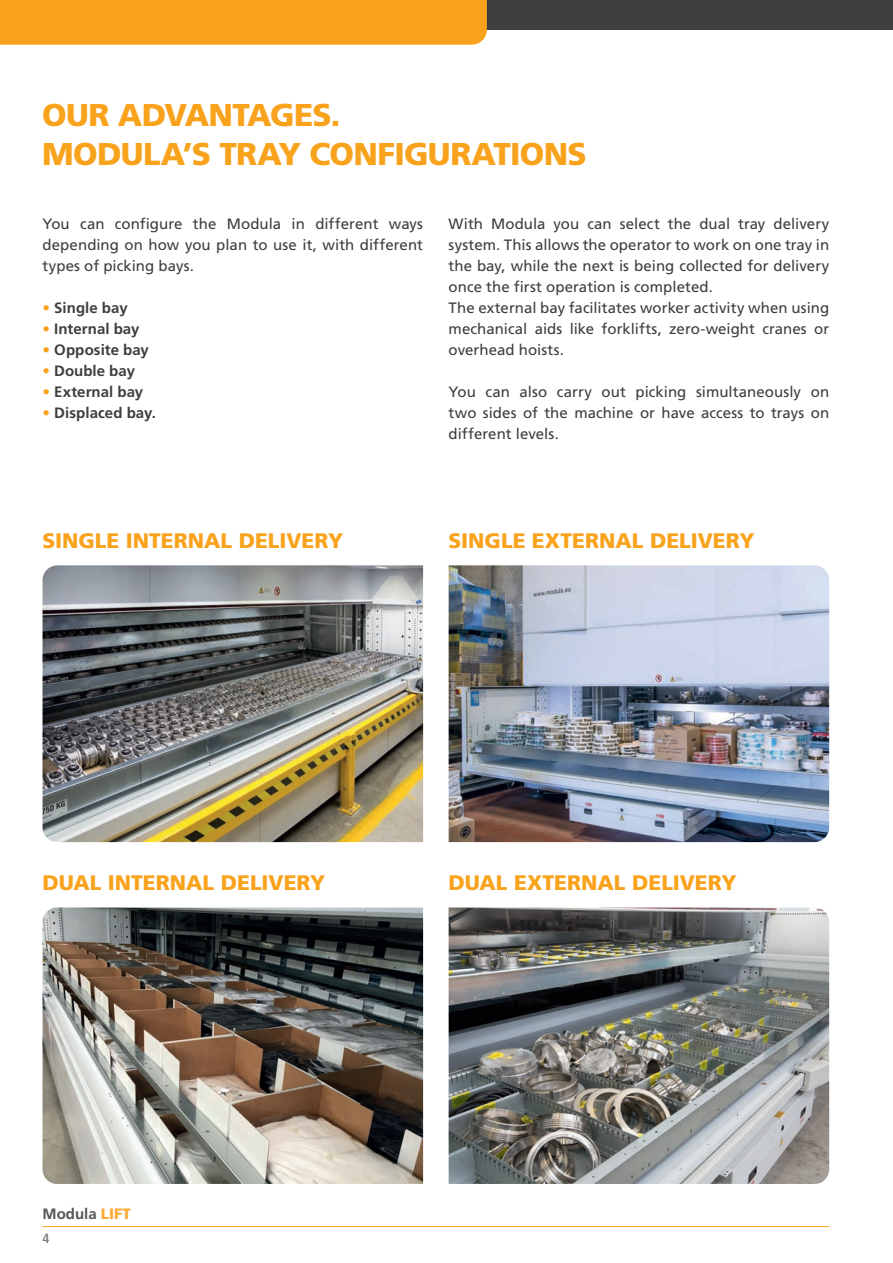
<style>
.page{position:relative;width:893px;height:1263px;background:#fff}
.page>*{position:absolute;margin:0;border:0;box-sizing:border-box;transform-origin:0 0}
.t1{font:900 31.5px/39px "Frutiger LT Std";letter-spacing:-.02em;color:#f9a21c}
.t2{font:900 21px "Frutiger LT Std";color:#f9a21c}
.t3{font:15px/21px "Frutiger LT Std";color:#3e3e3f;text-align:justify}
.t4{font:700 15px "Frutiger LT Std";letter-spacing:.005em;color:#3e3e3f}
.t5{font:700 15px "Frutiger LT Std";color:#545557}
.t6{font:700 condensed 13.5px "Frutiger LT Std";color:#7a7c7f}
.s1{color:#f9a21c}
.s2{font-weight:900;color:#faaa34}
</style>
<div class="page">
<div style="left:0;top:0;width:893px;height:30px;background:#3e3e3f"></div>
<div style="left:0;top:0;width:487px;height:45px;background:#f9a21c"></div>
<hr style="left:43px;top:1226px;width:786px;height:1px;background:#f9a21c">
<img style="left:449px;top:565px;width:380px;height:277px">
<img style="left:449px;top:907px;width:380px;height:277px">
<img style="left:43px;top:565px;width:380px;height:277px">
<img style="left:43px;top:907px;width:380px;height:277px">
<h1 class="t1" style="left:42px;top:95px;width:546px">OUR ADVANTAGES.<br>MODULA’S TRAY CONFIGURATIONS</h1>
<p class="t3" style="left:43px;top:213px;width:382px">You can configure the Modula in different ways depending on how you plan to use it, with different types of picking bays.</p>
<p class="t4" style="left:43px;top:299px;width:87px"><span class="s1">•</span> Single bay</p>
<p class="t4" style="left:43px;top:320px;width:98px"><span class="s1">•</span> Internal bay</p>
<p class="t4" style="left:43px;top:341px;width:108px"><span class="s1">•</span> Opposite bay</p>
<p class="t4" style="left:43px;top:362px;width:94px"><span class="s1">•</span> Double bay</p>
<p class="t4" style="left:43px;top:383px;width:102px"><span class="s1">•</span> External bay</p>
<p class="t4" style="left:43px;top:404px;width:115px"><span class="s1">•</span> Displaced bay.</p>
<p class="t3" style="left:449px;top:213px;width:382px;text-align:left">With Modula you can select the dual tray delivery system. This allows the operator to work on one tray in the bay, while the next is being collected for delivery once the first operation is completed.<br>The external bay facilitates worker activity when using mechanical aids like forklifts, zero-weight cranes or overhead hoists.</p>
<p class="t3" style="left:449px;top:381px;width:382px">You can also carry out picking simultaneously on two sides of the machine or have access to trays on different levels.</p>
<h2 class="t2" style="left:43px;top:528px;width:302px">SINGLE INTERNAL DELIVERY</h2>
<h2 class="t2" style="left:449px;top:528px;width:307px">SINGLE EXTERNAL DELIVERY</h2>
<h2 class="t2" style="left:43px;top:870px;width:284px">DUAL INTERNAL DELIVERY</h2>
<h2 class="t2" style="left:449px;top:870px;width:289px">DUAL EXTERNAL DELIVERY</h2>
<p class="t5" style="left:43px;top:1205px;width:90px">Modula <span class="s2">LIFT</span></p>
<p class="t6" style="left:43px;top:1230px;width:9px">4</p>
</div>
